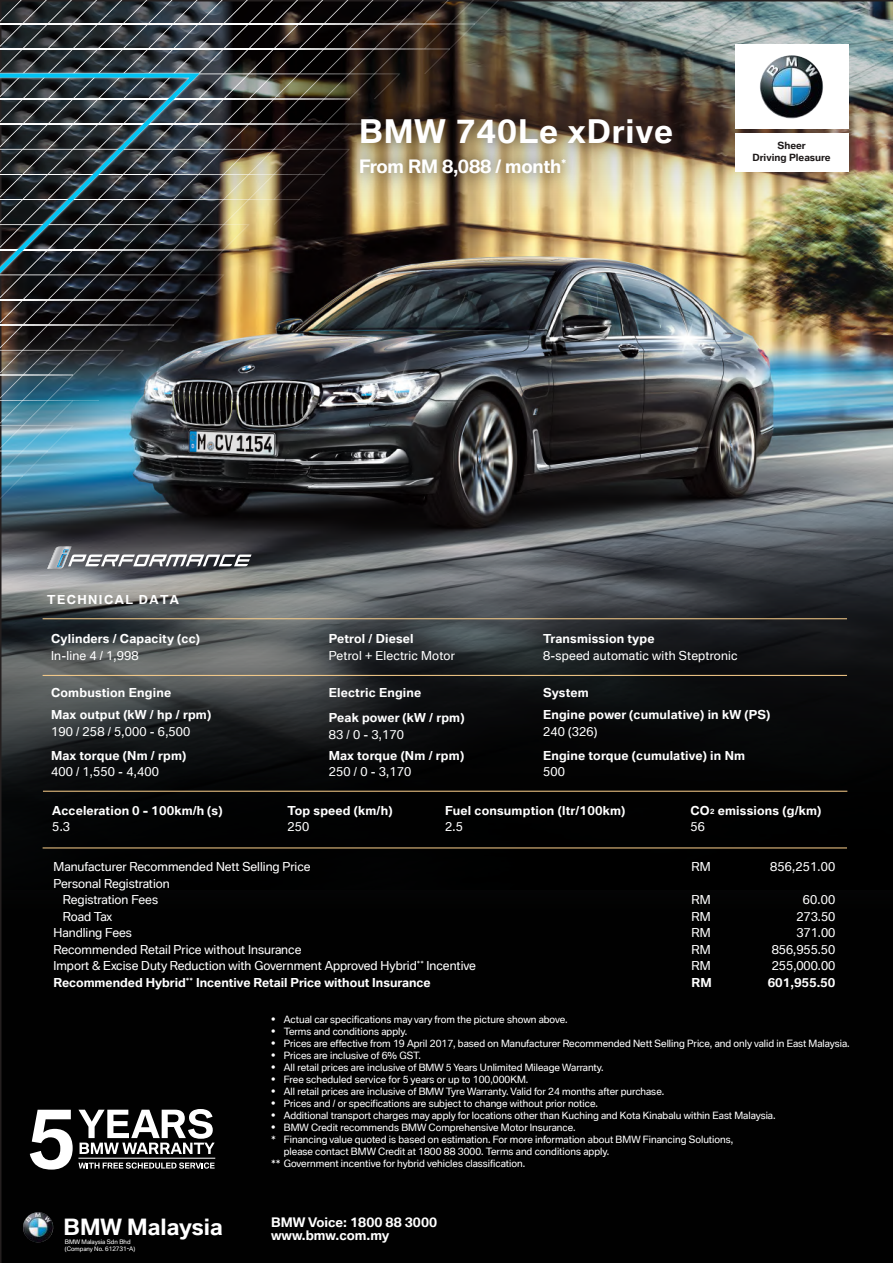
<style>
.page{position:relative;width:893px;height:1263px;background:#fff}
.page>*{position:absolute;margin:0;border:0;box-sizing:border-box;transform-origin:0 0}
.t1{font:700 31.65px "BMW Type Global Pro";letter-spacing:.03em;color:#fff}
.t2{font:700 21.9px "BMW Type Global Pro";color:#fff}
.t3{font:700 18px "BMW Type Global Pro";letter-spacing:-.015em;color:#fff}
.t4{font:700 12.75px "BMW Type Global Pro";color:#fff}
.t5{font:12px/16.5px "BMW Type Global Pro";color:#fff;text-align:center}
.t6{font:700 12px/22.2px "BMW Type Global Pro";letter-spacing:.015em;color:#fff}
.t7{font:700 12px "BMW Type Global Pro";letter-spacing:.12em;color:#fff}
.t8{font:9.75px "BMW Type Global Pro";color:#fff}
.t9{font:700 9.6px/12.1px "BMW Type Global Pro";color:#1e1a1a;text-align:center}
.t10{font:6px/6.3px "BMW Type Global Pro";color:#fff}
.s1{font-size:7.05px}
.s2{font-weight:400}
</style>
<div class="page">
<img style="left:0;top:0;width:893px;height:1263px">
<svg style="left:30px;top:1109px;width:185px;height:60px"></svg>
<hr style="left:78px;top:1158px;width:137px;height:1px;background:#fff">
<img style="left:23px;top:1212px;width:30px;height:30px">
<div style="left:734px;top:45px;width:114px;height:84px;background:#fff"></div>
<div style="left:734px;top:133px;width:114px;height:38px;background:#fff"></div>
<img style="left:760px;top:55px;width:63px;height:64px">
<hr style="left:43px;top:675px;width:804px;height:1px;background:#ffd28d">
<hr style="left:43px;top:847px;width:804px;height:1px;background:#ffd28d">
<hr style="left:43px;top:791px;width:804px;height:1px;background:#ffd28d">
<hr style="left:43px;top:618px;width:804px;height:1px;background:#ffd28d">
<img style="left:449px;top:92px;width:248px;height:114px">
<svg style="left:47px;top:546px;width:205px;height:23px"></svg>
<svg style="left:445px;top:0;width:54px;height:74px"></svg>
<img style="left:0;top:0;width:445px;height:532px">
<img style="left:0;top:0;width:400px;height:376px">
<h1 class="t1" style="left:359px;top:113px;width:315px">BMW 740Le xDrive</h1>
<h3 class="t3" style="left:359px;top:156px;width:209px">From RM 8,088 / month<sup>*</sup></h3>
<p class="t9" style="left:752px;top:140px;width:80px">Sheer<br>Driving Pleasure</p>
<p class="t7" style="left:47px;top:593px;width:133px">TECHNICAL DATA</p>
<p class="t6" style="left:51px;top:628px;width:150px">Cylinders / Capacity (cc)</p>
<p class="t5" style="left:51px;top:647px;width:89px">In-line 4 / 1,998</p>
<p class="t6" style="left:51px;top:682px;width:162px">Combustion Engine<br>Max output (kW / hp / rpm)</p>
<p class="t5" style="left:51px;top:724px;width:141px">190 / 258 / 5,000 - 6,500</p>
<p class="t6" style="left:51px;top:745px;width:137px">Max torque (Nm / rpm)</p>
<p class="t5" style="left:51px;top:764px;width:109px">400 / 1,550 - 4,400</p>
<p class="t6" style="left:52px;top:799px;width:172px">Acceleration 0 - 100km/h (s)</p>
<p class="t5" style="left:52px;top:819px;width:19px">5.3</p>
<p class="t6" style="left:329px;top:628px;width:86px">Petrol / Diesel</p>
<p class="t5" style="left:329px;top:647px;width:128px">Petrol + Electric Motor</p>
<p class="t6" style="left:543px;top:628px;width:113px">Transmission type</p>
<p class="t5" style="left:543px;top:647px;width:196px">8-speed automatic with Steptronic</p>
<p class="t6" style="left:543px;top:682px;width:229px">System<br>Engine power (cumulative) in kW (PS)</p>
<p class="t5" style="left:543px;top:724px;width:56px">240 (326)</p>
<p class="t6" style="left:543px;top:745px;width:204px">Engine torque (cumulative) in Nm</p>
<p class="t5" style="left:543px;top:764px;width:23px">500</p>
<p class="t6" style="left:445px;top:799px;width:182px">Fuel consumption (ltr/100km)</p>
<p class="t5" style="left:445px;top:819px;width:19px">2.5</p>
<p class="t6" style="left:329px;top:680px;width:137px;line-height:25.2px">Electric Engine<br>Peak power (kW / rpm)</p>
<p class="t5" style="left:329px;top:727px;width:77px">83 / 0 - 3,170</p>
<p class="t6" style="left:329px;top:745px;width:137px">Max torque (Nm / rpm)</p>
<p class="t5" style="left:329px;top:764px;width:84px">250 / 0 - 3,170</p>
<p class="t6" style="left:690px;top:802px;width:132px;line-height:16.2px">CO<span class="s1">2</span> emissions (g/km)<br><span class="s2">56</span></p>
<p class="t6" style="left:288px;top:799px;width:106px">Top speed (km/h)</p>
<p class="t5" style="left:288px;top:819px;width:23px">250</p>
<p class="t5" style="left:53px;top:859px;width:259px">Manufacturer Recommended Nett Selling Price</p>
<p class="t5" style="left:691px;top:859px;width:21px">RM</p>
<p class="t5" style="left:770px;top:859px;width:67px">856,251.00</p>
<p class="t5" style="left:53px;top:876px;width:118px">Personal Registration<br>Registration Fees</p>
<p class="t5" style="left:691px;top:892px;width:21px">RM</p>
<p class="t5" style="left:803px;top:892px;width:34px">60.00</p>
<p class="t5" style="left:63px;top:909px;width:51px">Road Tax</p>
<p class="t5" style="left:691px;top:909px;width:21px">RM</p>
<p class="t5" style="left:796px;top:909px;width:40px">273.50</p>
<p class="t5" style="left:53px;top:925px;width:80px">Handling Fees</p>
<p class="t5" style="left:691px;top:925px;width:21px">RM</p>
<p class="t5" style="left:796px;top:925px;width:40px">371.00</p>
<p class="t5" style="left:53px;top:942px;width:249px">Recommended Retail Price without Insurance</p>
<p class="t5" style="left:691px;top:942px;width:21px">RM</p>
<p class="t5" style="left:772px;top:942px;width:65px">856,955.50</p>
<p class="t5" style="left:53px;top:958px;width:424px">Import &amp; Excise Duty Reduction with Government Approved Hybrid<sup>**</sup> Incentive</p>
<p class="t5" style="left:691px;top:958px;width:21px">RM</p>
<p class="t5" style="left:772px;top:958px;width:65px">255,000.00</p>
<p class="t6" style="left:53px;top:971px;width:379px">Recommended Hybrid<sup>**</sup> Incentive Retail Price without Insurance</p>
<p class="t6" style="left:691px;top:971px;width:22px">RM</p>
<p class="t6" style="left:768px;top:971px;width:69px">601,955.50</p>
<p class="t8" style="left:271px;top:1013px;width:298px">• Actual car specifications may vary from the picture shown above.</p>
<p class="t8" style="left:271px;top:1025px;width:138px">• Terms and conditions apply.</p>
<p class="t8" style="left:271px;top:1037px;width:580px">• Prices are effective from 19 April 2017, based on Manufacturer Recommended Nett Selling Price, and only valid in East Malaysia.</p>
<p class="t8" style="left:271px;top:1049px;width:151px">• Prices are inclusive of 6% GST.</p>
<p class="t8" style="left:271px;top:1061px;width:334px">• All retail prices are inclusive of BMW 5 Years Unlimited Mileage Warranty.</p>
<p class="t8" style="left:271px;top:1073px;width:259px">• Free scheduled service for 5 years or up to 100,000KM.</p>
<p class="t8" style="left:271px;top:1085px;width:395px">• All retail prices are inclusive of BMW Tyre Warranty. Valid for 24 months after purchase.</p>
<p class="t8" style="left:271px;top:1097px;width:328px">• Prices and / or specifications are subject to change without prior notice.</p>
<p class="t8" style="left:271px;top:1109px;width:506px">• Additional transport charges may apply for locations other than Kuching and Kota Kinabalu within East Malaysia.</p>
<p class="t8" style="left:271px;top:1121px;width:306px">• BMW Credit recommends BMW Comprehensive Motor Insurance.</p>
<p class="t8" style="left:271px;top:1133px;width:464px">* Financing value quoted is based on estimation. For more information about BMW Financing Solutions,</p>
<p class="t8" style="left:284px;top:1145px;width:327px">please contact BMW Credit at 1800 88 3000. Terms and conditions apply.</p>
<p class="t8" style="left:271px;top:1157px;width:256px">** Government incentive for hybrid vehicles classification.</p>
<h3 class="t4" style="left:271px;top:1215px;width:168px">BMW Voice: 1800 88 3000</h3>
<h2 class="t2" style="left:64px;top:1215px;width:161px">BMW Malaysia</h2>
<h3 class="t4" style="left:271px;top:1228px;width:120px">www.bmw.com.my</h3>
<p class="t10" style="left:65px;top:1239px;width:72px">BMW Malaysia Sdn Bhd (Company No. 612731-A)</p>
</div>
